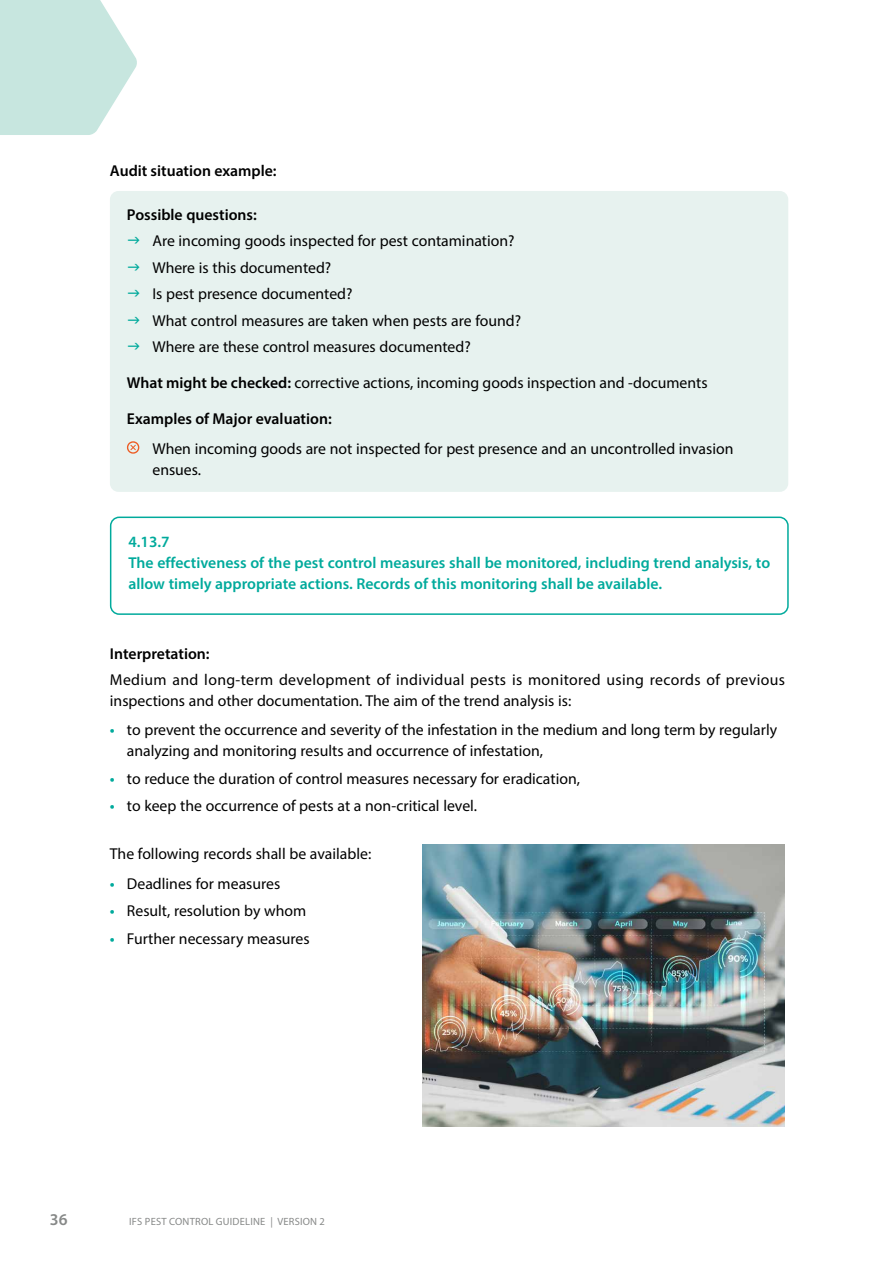
<style>
.page{position:relative;width:893px;height:1263px;background:#fff}
.page>*{position:absolute;margin:0;border:0;box-sizing:border-box;transform-origin:0 0}
.t1{font:600 16.5px "Myriad Pro";color:#878988}
.t2{font:15.75px/26.5px "Myriad Pro";color:#000}
.t3{font:600 15.75px/21px "Myriad Pro";color:#00aa9c}
.t4{font:15.75px/21px "Myriad Pro";letter-spacing:.02em;color:#000}
.t5{font:600 15.75px "Myriad Pro";color:#000}
.t6{font:10.5px "Myriad Pro";letter-spacing:.02em;color:#878988}
.s1{font-weight:600}
.s2{font-weight:600;color:#00aa9c}
</style>
<div class="page">
<svg style="left:0;top:0;width:137px;height:135px;background:#cee9e3"></svg>
<div style="left:110px;top:191px;width:678px;height:301px;background:#e7f2ef;border-radius:9px"></div>
<svg style="left:127px;top:441px;width:12px;height:13px"></svg>
<div style="left:110px;top:516px;width:679px;height:99px;border:2px solid #00aa9c;border-radius:9px"></div>
<img style="left:422px;top:845px;width:363px;height:282px">
<p class="t5" style="left:110px;top:161px;width:168px">Audit situation example:</p>
<p class="t5" style="left:127px;top:204px;width:131px">Possible questions:</p>
<p class="t2" style="left:152px;top:227px;width:370px">Are incoming goods inspected for pest contamination?<br>Where is this documented?<br>Is pest presence documented?<br>What control measures are taken when pests are found?<br>Where are these control measures documented?</p>
<p class="t2" style="left:127px;top:369px;width:582px"><span class="s1">What might be checked:</span> corrective actions, incoming goods inspection and -documents</p>
<p class="t5" style="left:127px;top:409px;width:206px">Examples of Major evaluation:</p>
<p class="t2" style="left:152px;top:438px;width:583px;line-height:21px">When incoming goods are not inspected for pest presence and an uncontrolled invasion ensues.</p>
<p class="t3" style="left:128px;top:531px;width:643px">4.13.7<br>The effectiveness of the pest control measures shall be monitored, including trend analysis, to allow timely appropriate actions. Records of this monitoring shall be available.</p>
<p class="t5" style="left:110px;top:644px;width:101px">Interpretation:</p>
<p class="t4" style="left:110px;top:669px;width:677px">Medium and long-term development of individual pests is monitored using records of previous inspections and other documentation. The aim of the trend analysis is:</p>
<p class="t2" style="left:127px;top:719px;width:652px;line-height:21px;text-indent:-17px"><span class="s2">•</span> to prevent the occurrence and severity of the infestation in the medium and long term by regularly analyzing and monitoring results and occurrence of infestation,</p>
<p class="t2" style="left:110px;top:765px;width:472px"><span class="s2">•</span> to reduce the duration of control measures necessary for eradication,</p>
<p class="t2" style="left:110px;top:792px;width:369px"><span class="s2">•</span> to keep the occurrence of pests at a non-critical level.</p>
<p class="t2" style="left:110px;top:840px;width:263px">The following records shall be available:</p>
<p class="t2" style="left:110px;top:870px;width:172px"><span class="s2">•</span> Deadlines for measures</p>
<p class="t2" style="left:110px;top:897px;width:198px"><span class="s2">•</span> Result, resolution by whom</p>
<p class="t2" style="left:110px;top:925px;width:201px"><span class="s2">•</span> Further necessary measures</p>
<p class="t1" style="left:50px;top:1209px;width:19px">36</p>
<p class="t6" style="left:129px;top:1215px;width:197px">IFS PEST CONTROL GUIDELINE | VERSION 2</p>
</div>
